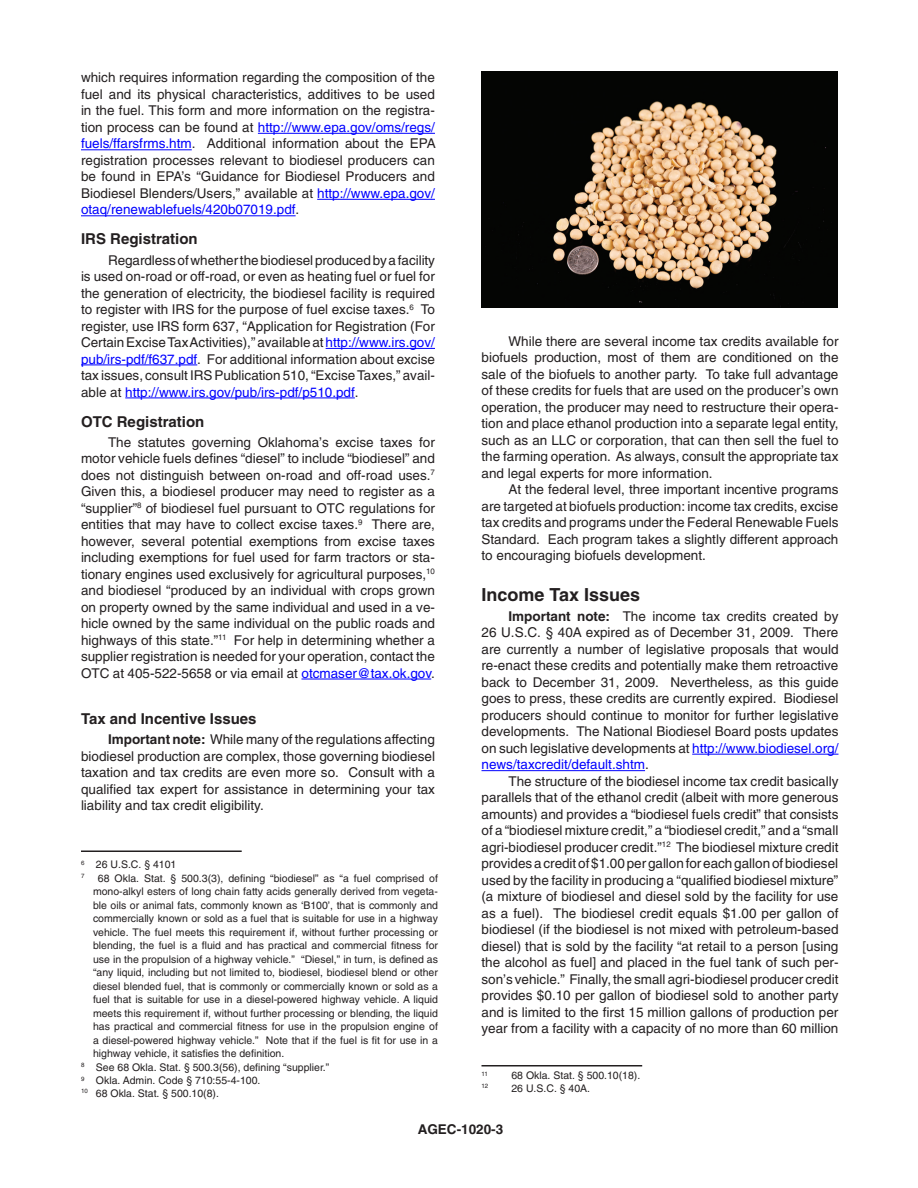
<style>
.page{position:relative;width:918px;height:1188px;background:#fff}
.page>*{position:absolute;margin:0;border:0;box-sizing:border-box;transform-origin:0 0}
.Subhead_1{font:700 18px "Helvetica";color:#231f20}
.Subhead_2{font:700 15px "Helvetica";color:#231f20}
.Body_Text{font:13.5px/16.5px "Helvetica";color:#231f20;text-align:justify}
.Body_Text-2{font:700 13.5px "Helvetica";color:#231f20}
.t1{font:10.5px/13.5px "Helvetica";color:#231f20;text-align:justify}
.t2{font:6.15px "Helvetica";color:#231f20}
.s1{color:#00f}
.s2{font-weight:700}
</style>
<div class="page">
<hr style="left:258px;top:133px;width:177px;height:1px;background:#00f">
<hr style="left:81px;top:149px;width:111px;height:1px;background:#00f">
<hr style="left:317px;top:199px;width:118px;height:1px;background:#00f">
<hr style="left:81px;top:215px;width:215px;height:1px;background:#00f">
<hr style="left:326px;top:348px;width:109px;height:1px;background:#00f">
<hr style="left:81px;top:365px;width:116px;height:1px;background:#00f">
<hr style="left:125px;top:398px;width:230px;height:1px;background:#00f">
<hr style="left:301px;top:679px;width:130px;height:1px;background:#00f">
<hr style="left:692px;top:754px;width:147px;height:1px;background:#00f">
<hr style="left:482px;top:770px;width:163px;height:1px;background:#00f">
<hr style="left:81px;top:850px;width:161px;height:2px;background:#231f20">
<hr style="left:482px;top:1065px;width:160px;height:1px;background:#231f20">
<img style="left:482px;top:72px;width:355px;height:235px">
<p class="Body_Text" style="left:81px;top:69px;width:356px">which requires information regarding the composition of the fuel and its physical characteristics, additives to be used in the fuel. This form and more information on the registra&shy;tion process can be found at <span class="s1">http://www.epa.gov/oms/regs/ fuels/ffarsfrms.htm</span>. Additional information about the EPA registration processes relevant to biodiesel producers can be found in EPA’s “Guidance for Biodiesel Producers and Biodiesel Blenders/Users,” available at <span class="s1">http://www.epa.gov/ otaq/renewablefuels/420b07019.pdf</span>.</p>
<p class="Subhead_2" style="left:81px;top:230px;width:118px">IRS Registration</p>
<p class="Body_Text" style="left:81px;top:252px;width:356px;text-indent:27px">Regardless of whether the biodiesel produced by a facility is used on-road or off-road, or even as heating fuel or fuel for the generation of electricity, the biodiesel facility is required to register with IRS for the purpose of fuel excise taxes.<sup>6</sup> To register, use IRS form 637, “Application for Registration (For Certain Excise Tax Activities),” available at <span class="s1">http://www.irs.gov/ pub/irs-pdf/f637.pdf</span>. For additional information about excise tax issues, consult IRS Publication 510, “Excise Taxes,” avail&shy;able at <span class="s1">http://www.irs.gov/pub/irs-pdf/p510.pdf</span>.</p>
<p class="Subhead_2" style="left:81px;top:412px;width:125px">OTC Registration</p>
<p class="Body_Text" style="left:81px;top:434px;width:356px;text-indent:27px">The statutes governing Oklahoma’s excise taxes for motor vehicle fuels defines “diesel” to include “biodiesel” and does not distinguish between on-road and off-road uses.<sup>7<br></sup>Given this, a biodiesel producer may need to register as a “supplier”<sup>8</sup> of biodiesel fuel pursuant to OTC regulations for entities that may have to collect excise taxes.<sup>9</sup> There are, however, several potential exemptions from excise taxes including exemptions for fuel used for farm tractors or sta&shy;tionary engines used exclusively for agricultural purposes,<sup>10 </sup>and biodiesel “produced by an individual with crops grown on property owned by the same individual and used in a ve&shy;hicle owned by the same individual on the public roads and highways of this state.”<sup>11</sup> For help in determining whether a supplier registration is needed for your operation, contact the OTC at 405-522-5658 or via email at <span class="s1">otcmaser@tax.ok.gov</span>.</p>
<p class="Subhead_2" style="left:81px;top:710px;width:177px">Tax and Incentive Issues</p>
<p class="Body_Text" style="left:81px;top:731px;width:356px;text-indent:27px"><span class="s2">Important note:</span> While many of the regulations affecting biodiesel production are complex, those governing biodiesel taxation and tax credits are even more so. Consult with a qualified tax expert for assistance in determining your tax liability and tax credit eligibility.</p>
<p class="t1" style="left:81px;top:858px;width:97px"><sup>6</sup> 26 U.S.C. § 4101</p>
<p class="t2" style="left:81px;top:873px;width:5px">7</p>
<p class="t1" style="left:93px;top:871px;width:347px;text-indent:5px">68 Okla. Stat. § 500.3(3), defining “biodiesel” as “a fuel comprised of mono-alkyl esters of long chain fatty acids generally derived from vegeta&shy;ble oils or animal fats, commonly known as ‘B100’, that is commonly and commercially known or sold as a fuel that is suitable for use in a highway vehicle. The fuel meets this requirement if, without further processing or blending, the fuel is a fluid and has practical and commercial fitness for use in the propulsion of a highway vehicle.” “Diesel,” in turn, is defined as “any liquid, including but not limited to, biodiesel, biodiesel blend or other diesel blended fuel, that is commonly or commercially known or sold as a fuel that is suitable for use in a diesel-powered highway vehicle. A liquid meets this requirement if, without further processing or blending, the liquid has practical and commercial fitness for use in the propulsion engine of a diesel-powered highway vehicle.” Note that if the fuel is fit for use in a highway vehicle, it satisfies the definition.</p>
<p class="t1" style="left:81px;top:1060px;width:250px"><sup>8</sup> See 68 Okla. Stat. § 500.3(56), defining “supplier.”</p>
<p class="t1" style="left:81px;top:1074px;width:181px"><sup>9</sup> Okla. Admin. Code § 710:55-4-100.</p>
<p class="t1" style="left:81px;top:1086px;width:140px"><sup>10</sup> 68 Okla. Stat. § 500.10(8).</p>
<p class="Body_Text" style="left:482px;top:333px;width:359px;text-indent:27px">While there are several income tax credits available for biofuels production, most of them are conditioned on the sale of the biofuels to another party. To take full advantage of these credits for fuels that are used on the producer’s own operation, the producer may need to restructure their opera&shy;tion and place ethanol production into a separate legal entity, such as an LLC or corporation, that can then sell the fuel to the farming operation. As always, consult the appropriate tax and legal experts for more information.</p>
<p class="Body_Text" style="left:482px;top:481px;width:358px;text-indent:27px">At the federal level, three important incentive programs are targeted at biofuels production: income tax credits, excise tax credits and programs under the Federal Renewable Fuels Standard. Each program takes a slightly different approach to encouraging biofuels development.</p>
<p class="Subhead_1" style="left:482px;top:583px;width:160px">Income Tax Issues</p>
<p class="Body_Text" style="left:482px;top:608px;width:359px;text-indent:27px"><span class="s2">Important note:</span> The income tax credits created by 26 U.S.C. § 40A expired as of December 31, 2009. There are currently a number of legislative proposals that would re-enact these credits and potentially make them retroactive back to December 31, 2009. Nevertheless, as this guide goes to press, these credits are currently expired. Biodiesel producers should continue to monitor for further legislative developments. The National Biodiesel Board posts updates on such legislative developments at <span class="s1">http://www.biodiesel.org/ news/taxcredit/default.shtm</span>.</p>
<p class="Body_Text" style="left:482px;top:773px;width:359px;text-indent:27px">The structure of the biodiesel income tax credit basically parallels that of the ethanol credit (albeit with more generous amounts) and provides a “biodiesel fuels credit” that consists of a “biodiesel mixture credit,” a “biodiesel credit,” and a “small agri-biodiesel producer credit.”<sup>12</sup> The biodiesel mixture credit provides a credit of $1.00 per gallon for each gallon of biodiesel used by the facility in producing a “qualified biodiesel mixture” (a mixture of biodiesel and diesel sold by the facility for use as a fuel). The biodiesel credit equals $1.00 per gallon of biodiesel (if the biodiesel is not mixed with petroleum-based diesel) that is sold by the facility “at retail to a person [using the alcohol as fuel] and placed in the fuel tank of such per&shy;son’s vehicle.” Finally, the small agri-biodiesel producer credit provides $0.10 per gallon of biodiesel sold to another party and is limited to the first 15 million gallons of production per year from a facility with a capacity of no more than 60 million</p>
<p class="t2" style="left:482px;top:1070px;width:8px">11</p>
<p class="t1" style="left:511px;top:1069px;width:130px">68 Okla. Stat. § 500.10(18).</p>
<p class="t2" style="left:482px;top:1083px;width:8px">12</p>
<p class="t1" style="left:511px;top:1081px;width:80px">26 U.S.C. § 40A.</p>
<p class="Body_Text-2" style="left:418px;top:1121px;width:87px">AGEC-1020-3</p>
</div>
